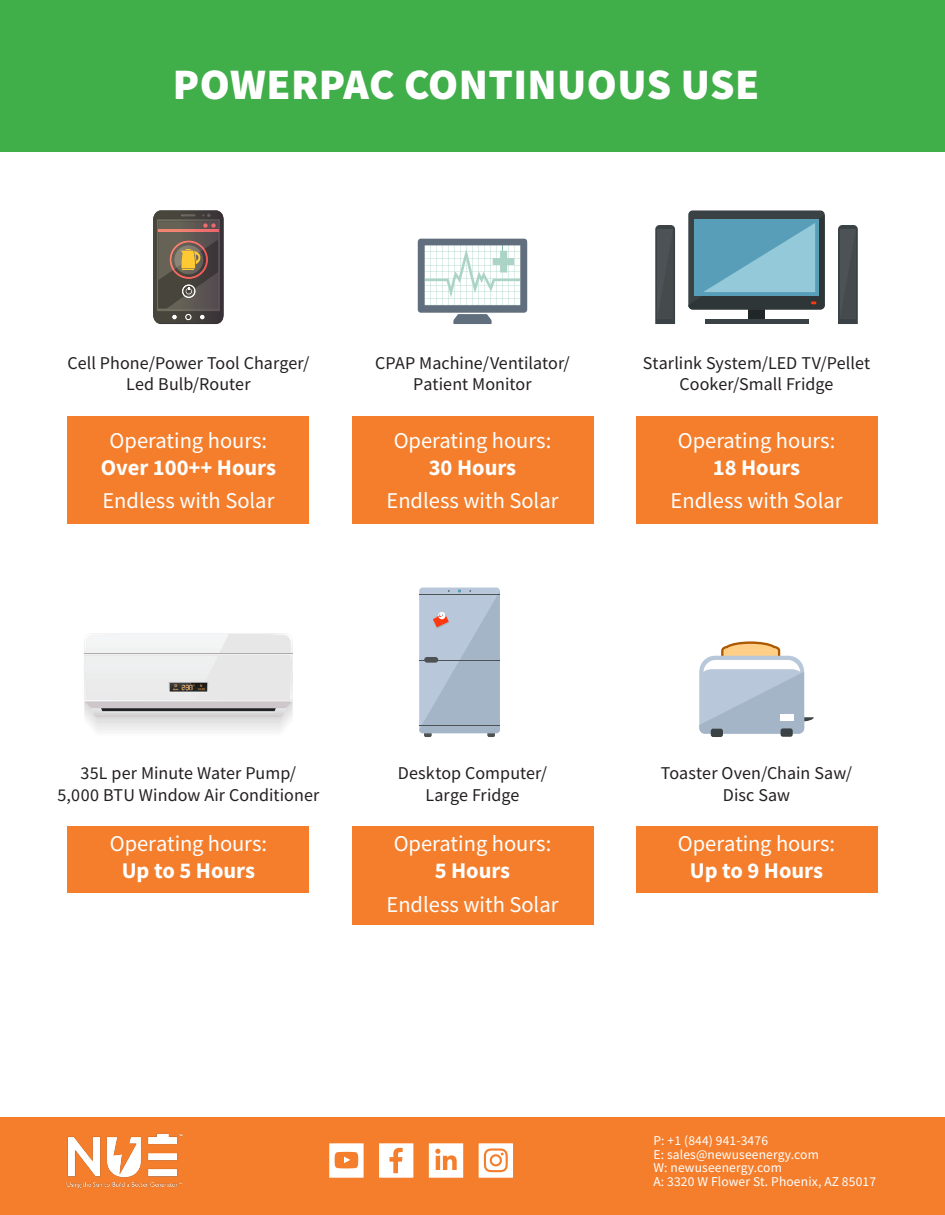
<style>
.page{position:relative;width:945px;height:1215px;background:#fff}
.page>*{position:absolute;margin:0;border:0;box-sizing:border-box;transform-origin:0 0}
.contents{font:900 43.5px "Source Sans Pro";letter-spacing:.01em;color:#fff}
.text{font:22.5px "Source Sans Pro";color:#fff}
.text-2{font:700 22.5px "Source Sans Pro";color:#fff}
.small_headers{font:18px/21.6px "Source Sans Pro";letter-spacing:.005em;color:#231f20;text-align:center}
.t1{font:13.5px/13.5px "Source Sans Pro";letter-spacing:.01em;color:#fff}
</style>
<div class="page">
<div style="left:0;top:1118px;width:932px;height:97px;background:#f47e2c"></div>
<div style="left:932px;top:1118px;width:13px;height:97px;background:#f47e2c"></div>
<svg style="left:479px;top:1143px;width:34px;height:35px"></svg>
<div style="left:492px;top:1156px;width:8px;height:8px;background:#fff;border-radius:50%"></div>
<svg style="left:429px;top:1143px;width:34px;height:35px"></svg>
<svg style="left:329px;top:1143px;width:35px;height:35px"></svg>
<svg style="left:379px;top:1143px;width:34px;height:35px"></svg>
<img style="left:66px;top:1133px;width:117px;height:56px">
<div style="left:0;top:0;width:945px;height:151px;background:#40ae49"></div>
<div style="left:68px;top:416px;width:241px;height:108px;background:#f47e2c"></div>
<div style="left:352px;top:826px;width:241px;height:98px;background:#f47e2c"></div>
<div style="left:352px;top:416px;width:241px;height:108px;background:#f47e2c"></div>
<div style="left:68px;top:826px;width:241px;height:67px;background:#f47e2c"></div>
<div style="left:636px;top:416px;width:242px;height:108px;background:#f47e2c"></div>
<div style="left:636px;top:826px;width:242px;height:67px;background:#f47e2c"></div>
<svg style="left:424px;top:729px;width:7px;height:8px"></svg>
<svg style="left:488px;top:729px;width:7px;height:8px"></svg>
<svg style="left:419px;top:589px;width:81px;height:144px;background:#abbacb"></svg>
<div style="left:748px;top:305px;width:17px;height:14px;background:#212626"></div>
<div style="left:705px;top:319px;width:103px;height:5px;background:#3b4245"></div>
<div style="left:688px;top:210px;width:137px;height:100px;background:#3b4245;border-radius:4px"></div>
<svg style="left:688px;top:215px;width:137px;height:95px"></svg>
<svg style="left:838px;top:225px;width:20px;height:99px;background:#474d50"></svg>
<svg style="left:655px;top:225px;width:20px;height:99px;background:#484e51"></svg>
<svg style="left:699px;top:641px;width:115px;height:93px"></svg>
<div style="left:711px;top:729px;width:12px;height:8px;background:#3b4245;border-radius:2px"></div>
<div style="left:781px;top:728px;width:12px;height:9px;background:#3b4245;border-radius:2px"></div>
<div style="left:780px;top:714px;width:14px;height:7px;background:#fff"></div>
<svg style="left:153px;top:210px;width:71px;height:114px;background:#65584e"></svg>
<svg style="left:84px;top:633px;width:209px;height:98px"></svg>
<svg style="left:418px;top:239px;width:109px;height:85px"></svg>
<p class="contents" style="left:173px;top:54px;width:588px">POWERPAC CONTINUOUS USE</p>
<p class="small_headers" style="left:68px;top:352px;width:243px">Cell Phone/Power Tool Charger/<br>Led Bulb/Router</p>
<p class="text" style="left:110px;top:426px;width:159px">Operating hours:</p>
<p class="text-2" style="left:101px;top:452px;width:177px">Over 100++ Hours</p>
<p class="text" style="left:102px;top:486px;width:174px">Endless with Solar</p>
<p class="small_headers" style="left:375px;top:352px;width:196px">CPAP Machine/Ventilator/<br>Patient Monitor</p>
<p class="text" style="left:394px;top:426px;width:159px">Operating hours:</p>
<p class="text-2" style="left:429px;top:452px;width:89px">30 Hours</p>
<p class="text" style="left:386px;top:486px;width:174px">Endless with Solar</p>
<p class="small_headers" style="left:643px;top:352px;width:229px">Starlink System/LED TV/Pellet<br>Cooker/Small Fridge</p>
<p class="text" style="left:678px;top:426px;width:159px">Operating hours:</p>
<p class="text-2" style="left:713px;top:452px;width:89px">18 Hours</p>
<p class="text" style="left:671px;top:486px;width:174px">Endless with Solar</p>
<p class="small_headers" style="left:58px;top:762px;width:263px">35L per Minute Water Pump/<br>5,000 BTU Window Air Conditioner</p>
<p class="text" style="left:110px;top:830px;width:159px">Operating hours:</p>
<p class="text-2" style="left:122px;top:856px;width:135px">Up to 5 Hours</p>
<p class="small_headers" style="left:398px;top:762px;width:151px">Desktop Computer/<br>Large Fridge</p>
<p class="text" style="left:394px;top:830px;width:159px">Operating hours:</p>
<p class="text-2" style="left:435px;top:856px;width:77px">5 Hours</p>
<p class="text" style="left:386px;top:890px;width:174px">Endless with Solar</p>
<p class="small_headers" style="left:661px;top:762px;width:193px">Toaster Oven/Chain Saw/<br>Disc Saw</p>
<p class="text" style="left:678px;top:830px;width:159px">Operating hours:</p>
<p class="text-2" style="left:690px;top:856px;width:135px">Up to 9 Hours</p>
<p class="t1" style="left:653px;top:1134px;width:224px">P: +1 (844) 941-3476<br>E: sales@newuseenergy.com<br>W: newuseenergy.com<br>A: 3320 W Flower St. Phoenix, AZ 85017</p>
</div>
